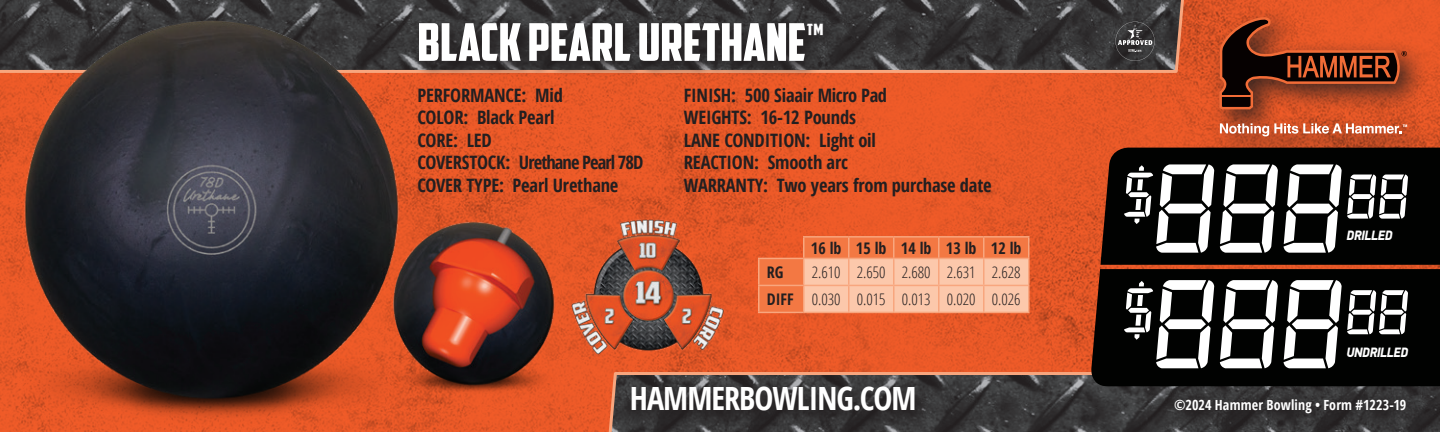
<style>
.page{position:relative;width:1440px;height:432px;background:#fff}
.page>*{position:absolute;margin:0;border:0;box-sizing:border-box;transform-origin:0 0}
.Outlined_Shoe_Name{font:52px "American Captain";color:#fff}
.t1{font:700 32px "Open Sans Condensed";letter-spacing:-.03em;color:#fff}
.Stats_info_2018{font:700 18.4px "Open Sans Condensed";letter-spacing:-.01em;color:#231f20}
.Stats_info_2018-2{font:700 18.4px "Open Sans Condensed";letter-spacing:-.05em;color:#231f20}
.Tech_Specs_-_2_-_PF_Din{font:300 16px "Open Sans Condensed";color:#231f20}
.Tech_Specs_-_2_-_PF_Din-2{font:700 16px "Open Sans Condensed";color:#231f20}
.t2{font:700 14px "Open Sans Condensed";letter-spacing:.015em;color:#fff}
.Address___Disclaimer{font:italic 900 13.6px "PF Din Display Pro";letter-spacing:-.03em;color:#fff;scale:.9 1}
</style>
<div class="page">
<img style="left:480px;top:0;width:960px;height:432px">
<svg style="left:480px;top:0;width:708px;height:74px;background:#473f3e"></svg>
<svg style="left:604px;top:371px;width:836px;height:61px;background:#4e423f"></svg>
<img style="left:0;top:0;width:480px;height:432px">
<img style="left:378px;top:209px;width:212px;height:192px">
<svg style="left:1172px;top:396px;width:250px;height:33px;background:#323031"></svg>
<div style="left:1209px;top:7px;width:225px;height:157px;background:#231f20;opacity:.8"></div>
<svg style="left:1219px;top:16px;width:188px;height:93px;background:#923b1d"></svg>
<svg style="left:1220px;top:123px;width:187px;height:13px"></svg>
<svg style="left:415px;top:20px;width:424px;height:57px;background:#443531"></svg>
<svg style="left:628px;top:384px;width:303px;height:42px;background:#312f30"></svg>
<img style="left:571px;top:219px;width:154px;height:135px">
<svg style="left:1115px;top:22px;width:40px;height:39px;background:#4a494a"></svg>
<hr style="left:758px;top:258px;width:46px;height:1px;background:#f8a67e">
<hr style="left:758px;top:286px;width:2px;height:26px;background:#f8a67e">
<hr style="left:1028px;top:286px;width:2px;height:26px;background:#f8a67e">
<hr style="left:758px;top:259px;width:2px;height:26px;background:#f8a67e">
<hr style="left:1028px;top:259px;width:2px;height:26px;background:#f8a67e">
<hr style="left:758px;top:285px;width:46px;height:1px;background:#f8a67e">
<hr style="left:984px;top:285px;width:46px;height:1px;background:#f8a67e">
<hr style="left:758px;top:312px;width:46px;height:1px;background:#f8a67e">
<hr style="left:804px;top:312px;width:45px;height:1px;background:#f8a67e">
<hr style="left:849px;top:312px;width:45px;height:1px;background:#f8a67e">
<hr style="left:894px;top:312px;width:45px;height:1px;background:#f8a67e">
<hr style="left:939px;top:312px;width:45px;height:1px;background:#f8a67e">
<hr style="left:984px;top:312px;width:46px;height:1px;background:#f8a67e">
<hr style="left:803px;top:236px;width:46px;height:2px;background:#f8a67e">
<hr style="left:849px;top:236px;width:45px;height:2px;background:#f8a67e">
<hr style="left:894px;top:236px;width:45px;height:2px;background:#f8a67e">
<hr style="left:939px;top:236px;width:45px;height:2px;background:#f8a67e">
<hr style="left:984px;top:236px;width:46px;height:2px;background:#f8a67e">
<svg style="left:759px;top:237px;width:270px;height:75px;background:#f7a57f"></svg>
<hr style="left:1028px;top:238px;width:2px;height:20px;background:#f8a67e">
<hr style="left:804px;top:258px;width:45px;height:1px;background:#f8a67e">
<hr style="left:849px;top:258px;width:45px;height:1px;background:#f8a67e">
<hr style="left:894px;top:258px;width:45px;height:1px;background:#f8a67e">
<hr style="left:939px;top:258px;width:45px;height:1px;background:#f8a67e">
<hr style="left:984px;top:258px;width:46px;height:1px;background:#f8a67e">
<svg style="left:1100px;top:148px;width:340px;height:117px;background:#0d0603"></svg>
<svg style="left:1090px;top:269px;width:350px;height:117px;background:#0a0603"></svg>
<svg style="left:1121px;top:164px;width:288px;height:89px;fill:#010201"></svg>
<svg style="left:1121px;top:280px;width:288px;height:88px;fill:#010201"></svg>
<p class="Outlined_Shoe_Name" style="left:417px;top:11px;width:408px">BLACK PEARL URETHANE<sup>™</sup></p>
<p class="Stats_info_2018" style="left:417px;top:82px;width:147px">PERFORMANCE: Mid</p>
<p class="Stats_info_2018" style="left:417px;top:104px;width:139px">COLOR: Black Pearl</p>
<p class="Stats_info_2018" style="left:417px;top:127px;width:76px">CORE: LED</p>
<p class="Stats_info_2018-2" style="left:417px;top:149px;width:228px">COVERSTOCK: Urethane Pearl 78D</p>
<p class="Stats_info_2018" style="left:417px;top:172px;width:203px">COVER TYPE: Pearl Urethane</p>
<p class="Stats_info_2018" style="left:684px;top:82px;width:205px">FINISH: 500 Siaair Micro Pad</p>
<p class="Stats_info_2018" style="left:684px;top:104px;width:174px">WEIGHTS: 16-12 Pounds</p>
<p class="Stats_info_2018" style="left:684px;top:127px;width:194px">LANE CONDITION: Light oil</p>
<p class="Stats_info_2018" style="left:684px;top:149px;width:166px">REACTION: Smooth arc</p>
<p class="Stats_info_2018" style="left:684px;top:172px;width:309px">WARRANTY: Two years from purchase date</p>
<p class="Tech_Specs_-_2_-_PF_Din-2" style="left:811px;top:237px;width:32px">16 lb</p>
<p class="Tech_Specs_-_2_-_PF_Din-2" style="left:856px;top:237px;width:32px">15 lb</p>
<p class="Tech_Specs_-_2_-_PF_Din-2" style="left:901px;top:237px;width:32px">14 lb</p>
<p class="Tech_Specs_-_2_-_PF_Din-2" style="left:946px;top:237px;width:32px">13 lb</p>
<p class="Tech_Specs_-_2_-_PF_Din-2" style="left:991px;top:237px;width:32px">12 lb</p>
<p class="Tech_Specs_-_2_-_PF_Din-2" style="left:767px;top:261px;width:18px">RG</p>
<p class="Tech_Specs_-_2_-_PF_Din" style="left:812px;top:261px;width:30px">2.610</p>
<p class="Tech_Specs_-_2_-_PF_Din" style="left:857px;top:261px;width:30px">2.650</p>
<p class="Tech_Specs_-_2_-_PF_Din" style="left:902px;top:261px;width:30px">2.680</p>
<p class="Tech_Specs_-_2_-_PF_Din" style="left:947px;top:261px;width:30px">2.631</p>
<p class="Tech_Specs_-_2_-_PF_Din" style="left:992px;top:261px;width:30px">2.628</p>
<p class="Tech_Specs_-_2_-_PF_Din-2" style="left:767px;top:288px;width:28px">DIFF</p>
<p class="Tech_Specs_-_2_-_PF_Din" style="left:812px;top:288px;width:30px">0.030</p>
<p class="Tech_Specs_-_2_-_PF_Din" style="left:857px;top:288px;width:30px">0.015</p>
<p class="Tech_Specs_-_2_-_PF_Din" style="left:902px;top:288px;width:30px">0.013</p>
<p class="Tech_Specs_-_2_-_PF_Din" style="left:947px;top:288px;width:30px">0.020</p>
<p class="Tech_Specs_-_2_-_PF_Din" style="left:992px;top:288px;width:30px">0.026</p>
<p class="t1" style="left:630px;top:376px;width:288px">HAMMERBOWLING.COM</p>
<p class="Address___Disclaimer" style="left:1346px;top:227px;width:53px">DRILLED</p>
<p class="Address___Disclaimer" style="left:1346px;top:344px;width:70px">UNDRILLED</p>
<p class="t2" style="left:1174px;top:395px;width:234px">©2024 Hammer Bowling • Form #1223-19</p>
</div>
